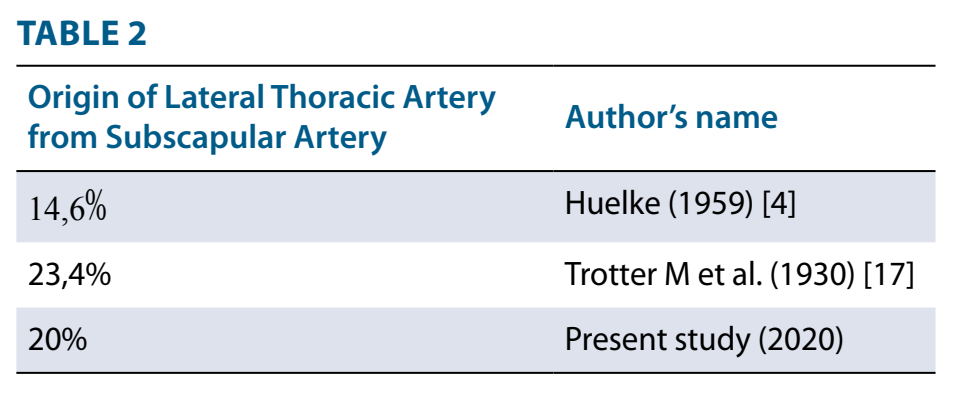
<style>
.page{position:relative;width:957px;height:399px;background:#fff}
.page>*{position:absolute;margin:0;border:0;box-sizing:border-box;transform-origin:0 0}
.t1{font:700 36px "Myriad Pro";color:#005b89}
.t2{font:34px "Myriad Pro";color:#000}
.t3{font:600 34px/40px "Myriad Pro";color:#005b89}
.t4{font:34px "Times New Roman";color:#000}
.s1{font-family:"Sim Sun";font-size:44px}
</style>
<div class="page">
<svg style="left:16px;top:172px;width:919px;height:199px;fill:#dee2ed"></svg>
<hr style="left:16px;top:65px;width:537px;height:2px;background:#000">
<hr style="left:553px;top:65px;width:382px;height:2px;background:#000">
<hr style="left:16px;top:170px;width:537px;height:2px;background:#000">
<hr style="left:553px;top:170px;width:382px;height:2px;background:#000">
<hr style="left:16px;top:371px;width:537px;height:2px;background:#000">
<hr style="left:553px;top:371px;width:382px;height:2px;background:#000">
<p class="t1" style="left:17px;top:10px;width:132px">Table 2</p>
<p class="t3" style="left:28px;top:76px;width:469px">Origin of Lateral Thoracic Artery from Subscapular Artery</p>
<p class="t3" style="left:564px;top:96px;width:215px">Author’s name</p>
<p class="t4" style="left:28px;top:185px;width:81px">14,6<span class="s1">%</span></p>
<p class="t2" style="left:564px;top:181px;width:234px">Huelke (1959) [4]</p>
<p class="t2" style="left:28px;top:252px;width:85px">23,4%</p>
<p class="t2" style="left:564px;top:252px;width:352px">Trotter M et al. (1930) [17]</p>
<p class="t2" style="left:28px;top:317px;width:61px">20%</p>
<p class="t2" style="left:564px;top:317px;width:281px">Present study (2020)</p>
</div>
